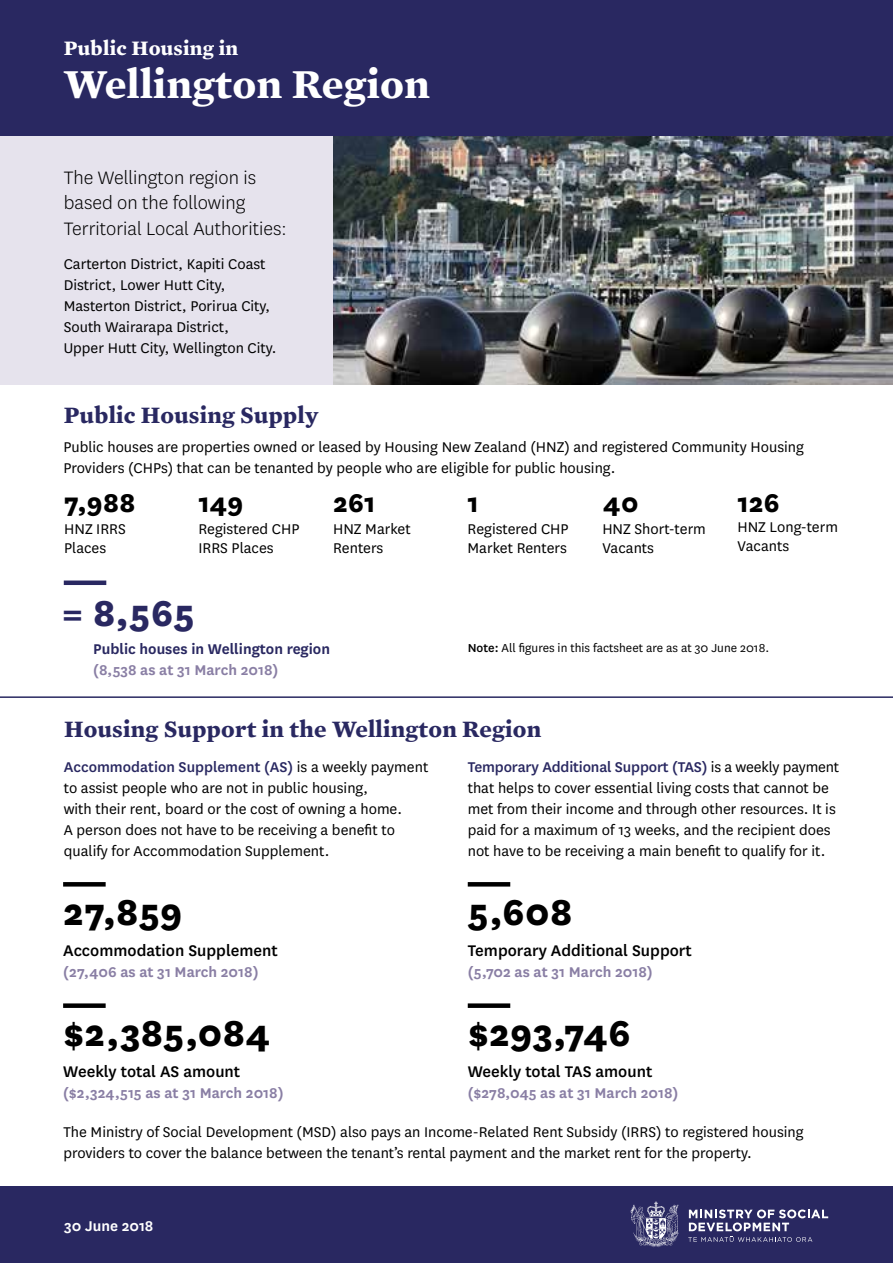
<style>
.page{position:relative;width:893px;height:1263px;background:#fff}
.page>*{position:absolute;margin:0;border:0;box-sizing:border-box;transform-origin:0 0}
.number_28pt{font:800 42px "National";letter-spacing:.01em;color:#000}
.HEADING{font:700 42px "Mercury Text G1";letter-spacing:.01em;color:#fff}
.number_28pt-2{font:800 42px "National";color:#292861}
.number20pt{font:800 30px "National";letter-spacing:.01em;color:#000}
.SUBHEAD{font:700 24px "Mercury Text G1";letter-spacing:.01em;color:#292861}
.INTRO{font:300 21px/25.5px "National";color:#000}
.t1{font:700 21px "Mercury Text G1";letter-spacing:.01em;color:#fff}
.text_under_number{font:500 18px "National";color:#000}
.BODY_TEXT{font:16.5px/21px "National";color:#000}
.body_text_under_numb{font:16.5px/19.5px "National";color:#000}
.text_under_number-2{font:600 16.5px "National";color:#897ea4}
.Body_text_bold{font:600 16.5px/21px "National";color:#292861}
.t2{font:600 16.5px "National";color:#fff}
.Notes_subheading{font:13.5px "National";color:#000}
.s1{color:#897ea4}
.s2{font-weight:500}
.s3{font-weight:500;color:#292861}
</style>
<div class="page">
<div style="left:0;top:0;width:893px;height:136px;background:#292861"></div>
<hr style="left:0;top:696px;width:893px;height:2px;background:#292861">
<div style="left:0;top:136px;width:333px;height:249px;background:#e6e3ed"></div>
<div style="left:0;top:1186px;width:893px;height:77px;background:#292861"></div>
<svg style="left:631px;top:1202px;width:48px;height:45px"></svg>
<svg style="left:688px;top:1209px;width:140px;height:33px"></svg>
<div style="left:64px;top:580px;width:42px;height:5px;background:#292861"></div>
<svg style="left:63px;top:882px;width:43px;height:4px"></svg>
<div style="left:63px;top:1003px;width:43px;height:5px;background:#000"></div>
<img style="left:333px;top:136px;width:560px;height:249px">
<svg style="left:468px;top:882px;width:42px;height:4px"></svg>
<div style="left:468px;top:1003px;width:42px;height:5px;background:#000"></div>
<p class="t1" style="left:64px;top:35px;width:176px">Public Housing in</p>
<p class="HEADING" style="left:64px;top:58px;width:367px">Wellington Region</p>
<p class="INTRO" style="left:64px;top:164px;width:224px">The Wellington region is based on the following<br>Territorial Local Authorities:</p>
<p class="BODY_TEXT" style="left:64px;top:252px;width:214px">Carterton District, Kapiti Coast<br>District, Lower Hutt City,<br>Masterton District, Porirua City,<br>South Wairarapa District,<br>Upper Hutt City, Wellington City.</p>
<p class="SUBHEAD" style="left:64px;top:400px;width:256px">Public Housing Supply</p>
<p class="BODY_TEXT" style="left:63px;top:436px;width:742px">Public houses are properties owned or leased by Housing New Zealand (HNZ) and registered Community Housing<br>Providers (CHPs) that can be tenanted by people who are eligible for public housing.</p>
<p class="number20pt" style="left:64px;top:481px;width:73px">7,988</p>
<p class="body_text_under_numb" style="left:64px;top:518px;width:63px">HNZ IRRS<br>Places</p>
<p class="number20pt" style="left:198px;top:481px;width:47px">149</p>
<p class="number20pt" style="left:603px;top:481px;width:37px">40</p>
<p class="number20pt" style="left:737px;top:481px;width:44px">126</p>
<p class="body_text_under_numb" style="left:198px;top:518px;width:102px">Registered CHP<br>IRRS Places</p>
<p class="number20pt" style="left:333px;top:481px;width:44px">261</p>
<p class="body_text_under_numb" style="left:333px;top:518px;width:79px">HNZ Market<br>Renters</p>
<p class="number20pt" style="left:468px;top:481px;width:13px">1</p>
<p class="body_text_under_numb" style="left:468px;top:518px;width:102px">Registered CHP<br>Market Renters</p>
<p class="body_text_under_numb" style="left:602px;top:518px;width:105px">HNZ Short-term<br>Vacants</p>
<p class="body_text_under_numb" style="left:737px;top:516px;width:102px">HNZ Long-term<br>Vacants</p>
<p class="number_28pt-2" style="left:62px;top:583px;width:134px">= 8,565</p>
<p class="Body_text_bold" style="left:93px;top:638px;width:238px">Public houses in Wellington region <span class="s1">(8,538 as at 31 March 2018)</span></p>
<p class="Notes_subheading" style="left:468px;top:639px;width:303px"><span class="s2">Note:</span> All figures in this factsheet are as at 30 June 2018.</p>
<p class="SUBHEAD" style="left:64px;top:714px;width:478px">Housing Support in the Wellington Region</p>
<p class="BODY_TEXT" style="left:64px;top:755px;width:366px"><span class="s3">Accommodation Supplement (AS)</span> is a weekly payment to assist people who are not in public housing,<br>with their rent, board or the cost of owning a home.<br>A person does not have to be receiving a benefit to qualify for Accommodation Supplement.</p>
<p class="BODY_TEXT" style="left:468px;top:755px;width:373px"><span class="s3">Temporary Additional Support (TAS)</span> is a weekly payment that helps to cover essential living costs that cannot be met from their income and through other resources. It is paid for a maximum of 13 weeks, and the recipient does not have to be receiving a main benefit to qualify for it.</p>
<p class="number_28pt" style="left:63px;top:881px;width:121px">27,859</p>
<p class="text_under_number" style="left:63px;top:938px;width:216px">Accommodation Supplement</p>
<p class="text_under_number-2" style="left:63px;top:960px;width:197px">(27,406 as at 31 March 2018)</p>
<p class="number_28pt" style="left:468px;top:881px;width:106px">5,608</p>
<p class="text_under_number" style="left:468px;top:938px;width:226px">Temporary Additional Support</p>
<p class="text_under_number-2" style="left:468px;top:960px;width:187px">(5,702 as at 31 March 2018)</p>
<p class="number_28pt" style="left:63px;top:1003px;width:209px">$2,385,084</p>
<p class="text_under_number" style="left:63px;top:1059px;width:179px">Weekly total AS amount</p>
<p class="text_under_number-2" style="left:63px;top:1082px;width:222px">($2,324,515 as at 31 March 2018)</p>
<p class="number_28pt" style="left:468px;top:1003px;width:164px">$293,746</p>
<p class="text_under_number" style="left:468px;top:1059px;width:186px">Weekly total TAS amount</p>
<p class="text_under_number-2" style="left:468px;top:1082px;width:212px">($278,045 as at 31 March 2018)</p>
<p class="BODY_TEXT" style="left:63px;top:1121px;width:742px">The Ministry of Social Development (MSD) also pays an Income-Related Rent Subsidy (IRRS) to registered housing providers to cover the balance between the tenant’s rental payment and the market rent for the property.</p>
<p class="t2" style="left:64px;top:1214px;width:91px">30 June 2018</p>
</div>
